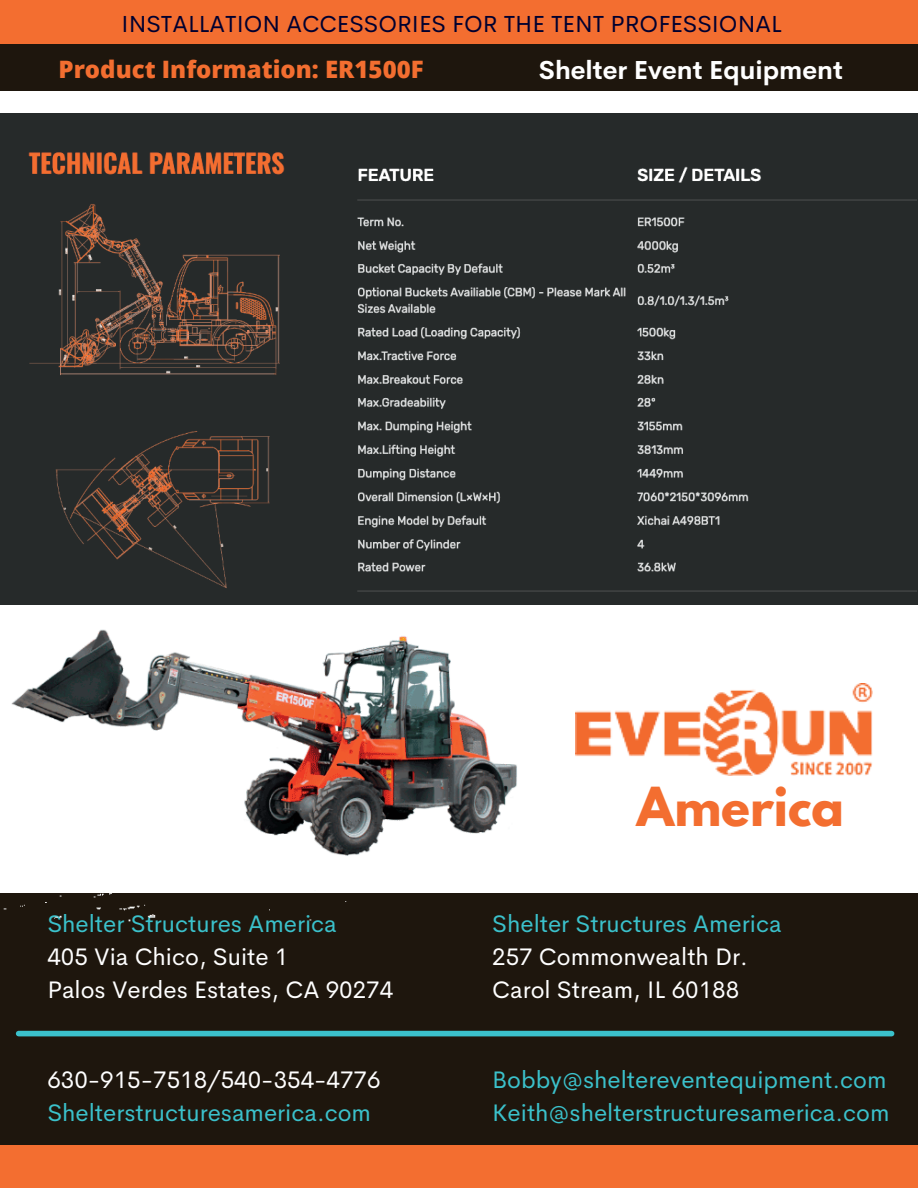
<style>
.page{position:relative;width:918px;height:1188px;background:#fff}
.page>*{position:absolute;margin:0;border:0;box-sizing:border-box;transform-origin:0 0}
.t1{font:700 47.7px "League Spartan";color:#f36e30}
.t2{font:700 25.5px "Cerebri Sans";color:#fff}
.t3{font:24px/32.7px "Cerebri Sans";color:#3bc1cb}
.t4{font:24px/32.7px "Cerebri Sans";color:#fff}
.t5{font:800 24px "Open Sans";color:#f36e30}
.t6{font:23.25px "Cerebri Sans";color:#00002f}
</style>
<div class="page">
<div style="left:0;top:1145px;width:918px;height:43px;background:#f36e30"></div>
<div style="left:0;top:893px;width:918px;height:252px;background:#1e160d"></div>
<div style="left:0;top:0;width:918px;height:46px;background:#f36e30"></div>
<div style="left:0;top:45px;width:918px;height:46px;background:#1e160d"></div>
<div style="left:19px;top:1031px;width:873px;height:5px;background:#3bc1cb"></div>
<img style="left:576px;top:684px;width:297px;height:92px">
<img style="left:0;top:113px;width:918px;height:492px">
<img style="left:0;top:454px;width:529px;height:468px">
<p class="t6" style="left:122px;top:8px;width:662px">INSTALLATION ACCESSORIES FOR THE TENT PROFESSIONAL</p>
<p class="t5" style="left:59px;top:52px;width:367px">Product Information: ER1500F</p>
<p class="t2" style="left:539px;top:54px;width:306px">Shelter Event Equipment</p>
<p class="t3" style="left:47px;top:908px;width:291px">Shelter Structures America</p>
<p class="t4" style="left:47px;top:940px;width:347px">405 Via Chico, Suite 1<br>Palos Verdes Estates, CA 90274</p>
<p class="t4" style="left:47px;top:1064px;width:335px">630-915-7518/540-354-4776</p>
<p class="t3" style="left:47px;top:1096px;width:325px">Shelterstructuresamerica.com</p>
<h1 class="t1" style="left:637px;top:783px;width:209px">America</h1>
<p class="t3" style="left:492px;top:908px;width:291px">Shelter Structures America</p>
<p class="t4" style="left:492px;top:940px;width:257px">257 Commonwealth Dr.<br>Carol Stream, IL 60188</p>
<p class="t3" style="left:492px;top:1064px;width:399px">Bobby@sheltereventequipment.com<br>Keith@shelterstructuresamerica.com</p>
</div>
